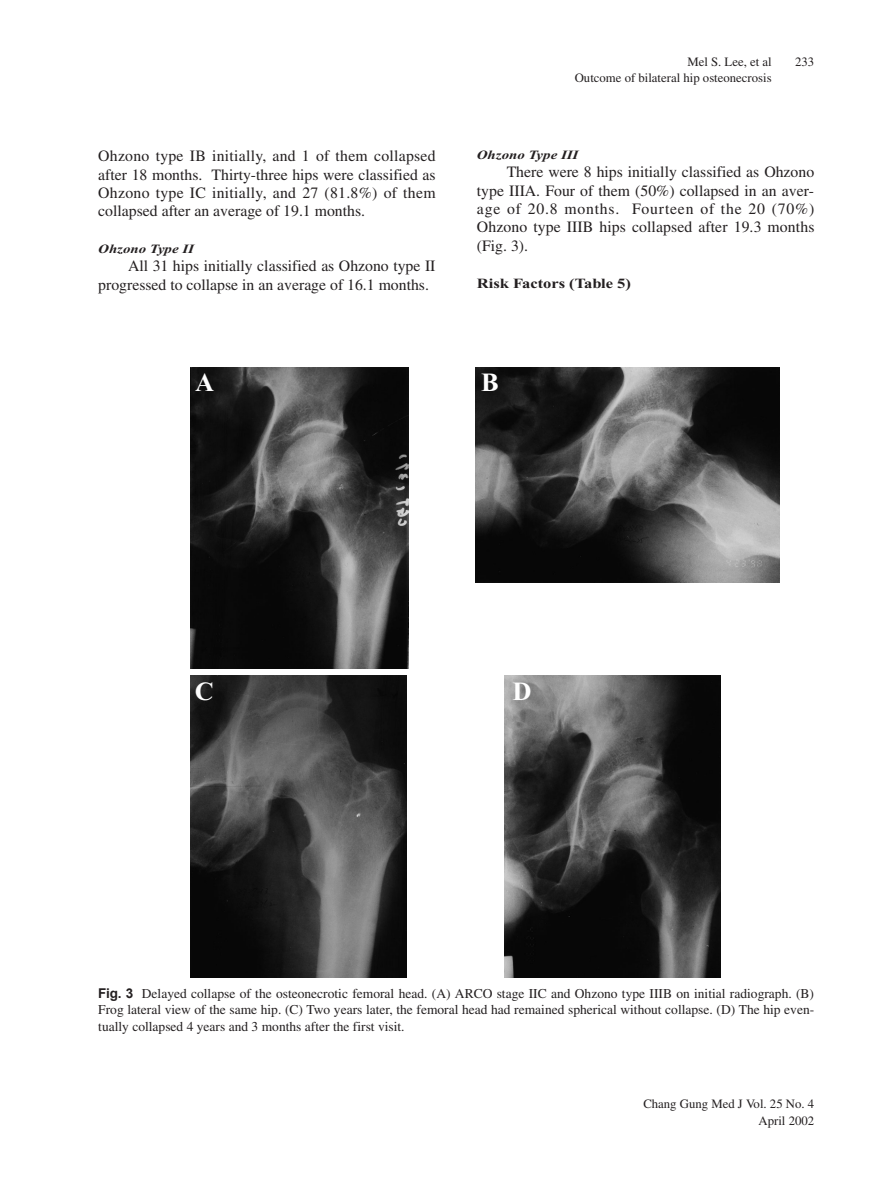
<style>
.page{position:relative;width:893px;height:1190px;background:#fff}
.page>*{position:absolute;margin:0;border:0;box-sizing:border-box;transform-origin:0 0}
.t1{font:700 26.25px "Times New Roman";color:#fff}
.t2{font:15.75px/18.5px "Times";color:#231f20;text-align:justify}
.t3{font:700 14.1px "Times New Roman";color:#231f20;scale:1.18 1}
.t4{font:13.5px/16.5px "Times";color:#231f20;text-align:justify}
.t5{font:12.75px/16.5px "Times";color:#231f20;text-align:right}
.t6{font:italic 700 12.6px "Times New Roman";color:#231f20;scale:1.18 1}
.s1{font-family:"Arial";font-weight:700}
</style>
<div class="page">
<img style="left:191px;top:367px;width:217px;height:301px">
<img style="left:475px;top:367px;width:304px;height:216px">
<img style="left:190px;top:676px;width:216px;height:301px">
<img style="left:505px;top:676px;width:215px;height:301px">
<p class="t2" style="left:98px;top:148px;width:339px">Ohzono type IB initially, and 1 of them collapsed after 18 months. Thirty-three hips were classified as Ohzono type IC initially, and 27 (81.8%) of them collapsed after an average of 19.1 months.</p>
<p class="t6" style="left:98px;top:244px;width:83px">Ohzono Type II</p>
<p class="t2" style="left:98px;top:258px;width:339px;text-indent:30px">All 31 hips initially classified as Ohzono type II progressed to collapse in an average of 16.1 months.</p>
<p class="t5" style="left:574px;top:54px;width:198px">Mel S. Lee, et al<br>Outcome of bilateral hip osteonecrosis</p>
<p class="t5" style="left:795px;top:54px;width:21px">233</p>
<p class="t6" style="left:477px;top:150px;width:87px">Ohzono Type III</p>
<p class="t2" style="left:477px;top:164px;width:339px;text-indent:30px">There were 8 hips initially classified as Ohzono type IIIA. Four of them (50%) collapsed in an aver&shy;age of 20.8 months. Fourteen of the 20 (70%)<br>Ohzono type IIIB hips collapsed after 19.3 months (Fig. 3).</p>
<p class="t3" style="left:477px;top:278px;width:132px">Risk Factors (Table 5)</p>
<h1 class="t1" style="left:195px;top:373px;width:20px">A</h1>
<h1 class="t1" style="left:481px;top:373px;width:19px">B</h1>
<h1 class="t1" style="left:195px;top:682px;width:20px">C</h1>
<h1 class="t1" style="left:512px;top:682px;width:20px">D</h1>
<p class="t4" style="left:98px;top:986px;width:717px"><span class="s1">Fig. 3</span> Delayed collapse of the osteonecrotic femoral head. (A) ARCO stage IIC and Ohzono type IIIB on initial radiograph. (B)<br>Frog lateral view of the same hip. (C) Two years later, the femoral head had remained spherical without collapse. (D) The hip even&shy;tually collapsed 4 years and 3 months after the first visit.</p>
<p class="t5" style="left:643px;top:1096px;width:172px">Chang Gung Med J Vol. 25 No. 4<br>April 2002</p>
</div>
